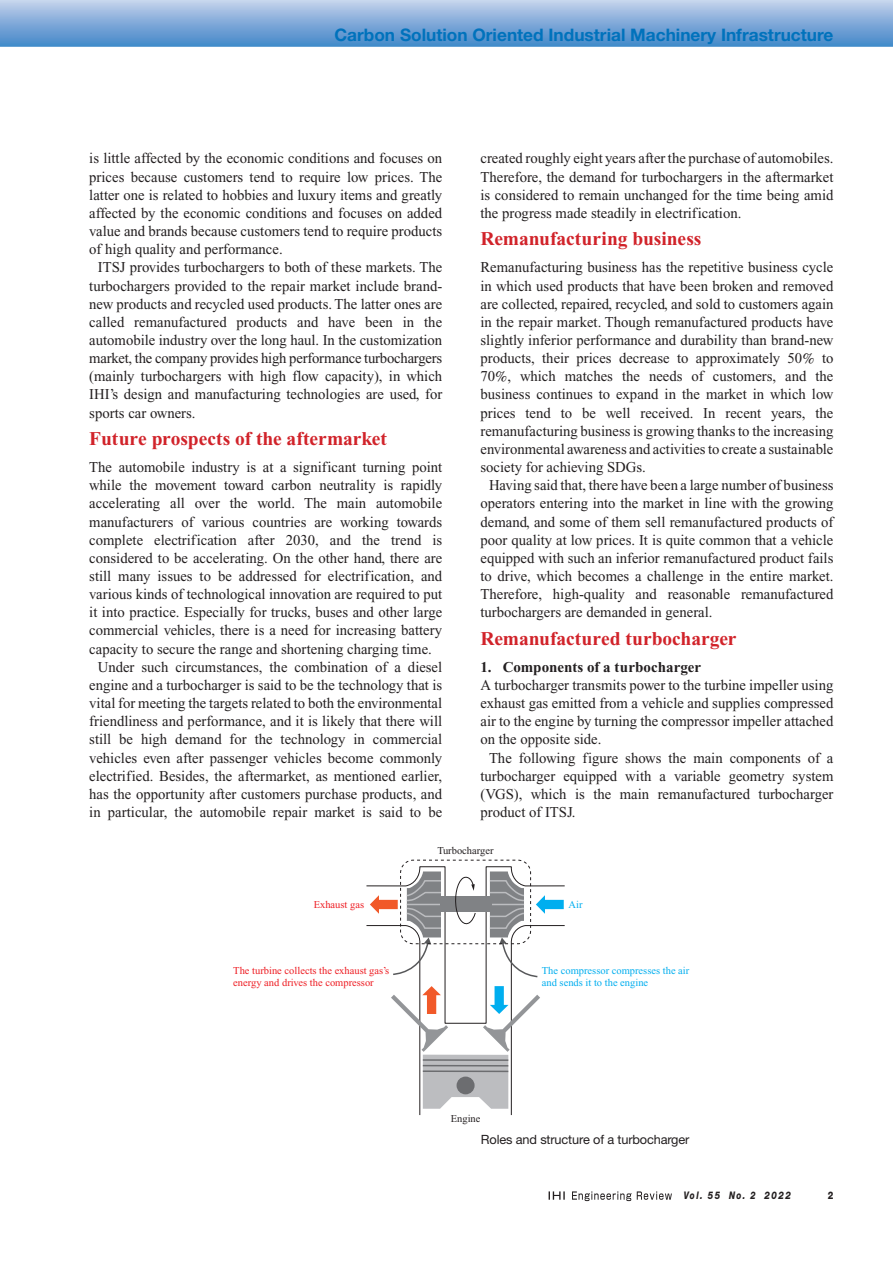
<style>
.page{position:relative;width:893px;height:1263px;background:#fff}
.page>*{position:absolute;margin:0;border:0;box-sizing:border-box;transform-origin:0 0}
.t1{font:700 19.5px "Times New Roman";letter-spacing:-.005em;color:#d1232a}
.t2{font:700 17.25px "Helvetica Neue LT Std";color:#0072bc}
.t3{font:15px/18.1px "Times New Roman";color:#231f20;text-align:justify}
.t4{font:700 15px "Times New Roman";color:#231f20}
.t5{font:12.75px "Helvetica Neue LT Std";letter-spacing:-.01em;color:#231f20}
.t6{font:10.5px/12px "Times New Roman";color:#ee1d23}
.t7{font:10.5px/12px "Times New Roman";color:#00aeef}
.t8{font:10.5px "Times New Roman";color:#231f20}
.t9{font:italic 800 10.5px "Helvetica Neue LT Std";letter-spacing:.17em;color:#231f20;scale:.78 1}
.t10{font:800 10.5px "Helvetica Neue LT Std";color:#231f20;scale:.85 1}
</style>
<div class="page">
<svg style="left:549px;top:1191px;width:123px;height:10px"></svg>
<svg style="left:0;top:0;width:893px;height:47px;background:#82acd9"></svg>
<svg style="left:366px;top:866px;width:199px;height:250px"></svg>
<div style="left:400px;top:860px;width:131px;height:84px;border:1px dashed #231f20;border-radius:13px"></div>
<p class="t2" style="left:334px;top:24px;width:500px">Carbon Solution Oriented Industrial Machinery Infrastructure</p>
<p class="t3" style="left:89px;top:149px;width:354px">is little affected by the economic conditions and focuses on</p>
<p class="t3" style="left:89px;top:168px;width:354px">prices because customers tend to require low prices. The</p>
<p class="t3" style="left:89px;top:186px;width:354px">latter one is related to hobbies and luxury items and greatly</p>
<p class="t3" style="left:89px;top:204px;width:354px">affected by the economic conditions and focuses on added</p>
<p class="t3" style="left:89px;top:222px;width:354px">value and brands because customers tend to require products</p>
<p class="t3" style="left:89px;top:240px;width:195px">of high quality and performance.</p>
<p class="t3" style="left:98px;top:258px;width:346px">ITSJ provides turbochargers to both of these markets. The</p>
<p class="t3" style="left:89px;top:276px;width:354px">turbochargers provided to the repair market include brand-</p>
<p class="t3" style="left:89px;top:295px;width:354px">new products and recycled used products. The latter ones are</p>
<p class="t3" style="left:89px;top:313px;width:354px">called remanufactured products and have been in the</p>
<p class="t3" style="left:89px;top:331px;width:354px">automobile industry over the long haul. In the customization</p>
<p class="t3" style="left:89px;top:349px;width:354px">market, the company provides high performance turbochargers</p>
<p class="t3" style="left:89px;top:367px;width:354px">(mainly turbochargers with high flow capacity), in which</p>
<p class="t3" style="left:89px;top:385px;width:354px">IHI’s design and manufacturing technologies are used, for</p>
<p class="t3" style="left:89px;top:403px;width:108px">sports car owners.</p>
<h1 class="t1" style="left:89px;top:428px;width:299px">Future prospects of the aftermarket</h1>
<p class="t3" style="left:89px;top:458px;width:354px">The automobile industry is at a significant turning point</p>
<p class="t3" style="left:89px;top:476px;width:354px">while the movement toward carbon neutrality is rapidly</p>
<p class="t3" style="left:89px;top:494px;width:354px">accelerating all over the world. The main automobile</p>
<p class="t3" style="left:89px;top:512px;width:354px">manufacturers of various countries are working towards</p>
<p class="t3" style="left:89px;top:531px;width:354px">complete electrification after 2030, and the trend is</p>
<p class="t3" style="left:89px;top:549px;width:354px">considered to be accelerating. On the other hand, there are</p>
<p class="t3" style="left:89px;top:567px;width:354px">still many issues to be addressed for electrification, and</p>
<p class="t3" style="left:89px;top:585px;width:354px">various kinds of technological innovation are required to put</p>
<p class="t3" style="left:89px;top:603px;width:354px">it into practice. Especially for trucks, buses and other large</p>
<p class="t3" style="left:89px;top:621px;width:354px">commercial vehicles, there is a need for increasing battery</p>
<p class="t3" style="left:89px;top:639px;width:344px">capacity to secure the range and shortening charging time.</p>
<p class="t3" style="left:98px;top:658px;width:346px">Under such circumstances, the combination of a diesel</p>
<p class="t3" style="left:89px;top:676px;width:354px">engine and a turbocharger is said to be the technology that is</p>
<p class="t3" style="left:89px;top:694px;width:354px">vital for meeting the targets related to both the environmental</p>
<p class="t3" style="left:89px;top:712px;width:354px">friendliness and performance, and it is likely that there will</p>
<p class="t3" style="left:89px;top:730px;width:354px">still be high demand for the technology in commercial</p>
<p class="t3" style="left:89px;top:748px;width:354px">vehicles even after passenger vehicles become commonly</p>
<p class="t3" style="left:89px;top:767px;width:354px">electrified. Besides, the aftermarket, as mentioned earlier,</p>
<p class="t3" style="left:89px;top:785px;width:354px">has the opportunity after customers purchase products, and</p>
<p class="t3" style="left:89px;top:803px;width:354px">in particular, the automobile repair market is said to be</p>
<p class="t3" style="left:480px;top:149px;width:354px">created roughly eight years after the purchase of automobiles.<br>Therefore, the demand for turbochargers in the aftermarket is considered to remain unchanged for the time being amid the progress made steadily in electrification.</p>
<h1 class="t1" style="left:480px;top:228px;width:223px">Remanufacturing business</h1>
<p class="t3" style="left:480px;top:258px;width:354px">Remanufacturing business has the repetitive business cycle in which used products that have been broken and removed are collected, repaired, recycled, and sold to customers again in the repair market. Though remanufactured products have slightly inferior performance and durability than brand-new products, their prices decrease to approximately 50</p>
<p class="t3" style="left:822px;top:349px;width:13px">to</p>
<p class="t3" style="left:480px;top:367px;width:354px">70 , which matches the needs of customers, and the</p>
<p class="t3" style="left:480px;top:385px;width:354px">business continues to expand in the market in which low</p>
<p class="t3" style="left:480px;top:404px;width:354px">prices tend to be well received. In recent years, the</p>
<p class="t3" style="left:480px;top:422px;width:354px">remanufacturing business is growing thanks to the increasing</p>
<p class="t3" style="left:480px;top:440px;width:354px">environmental awareness and activities to create a sustainable</p>
<p class="t3" style="left:480px;top:458px;width:167px">society for achieving SDGs.</p>
<p class="t3" style="left:489px;top:476px;width:346px">Having said that, there have been a large number of business</p>
<p class="t3" style="left:480px;top:494px;width:354px">operators entering into the market in line with the growing</p>
<p class="t3" style="left:480px;top:512px;width:354px">demand, and some of them sell remanufactured products of</p>
<p class="t3" style="left:480px;top:531px;width:354px">poor quality at low prices. It is quite common that a vehicle</p>
<p class="t3" style="left:480px;top:549px;width:354px">equipped with such an inferior remanufactured product fails</p>
<p class="t3" style="left:480px;top:567px;width:354px">to drive, which becomes a challenge in the entire market.</p>
<p class="t3" style="left:480px;top:585px;width:354px">Therefore, high-quality and reasonable remanufactured</p>
<p class="t3" style="left:480px;top:603px;width:233px">turbochargers are demanded in general.</p>
<h1 class="t1" style="left:480px;top:627px;width:258px">Remanufactured turbocharger</h1>
<p class="t4" style="left:480px;top:658px;width:222px">1. Components of a turbocharger</p>
<p class="t3" style="left:480px;top:676px;width:354px">A turbocharger transmits power to the turbine impeller using</p>
<p class="t3" style="left:480px;top:694px;width:354px">exhaust gas emitted from a vehicle and supplies compressed</p>
<p class="t3" style="left:480px;top:712px;width:354px">air to the engine by turning the compressor impeller attached</p>
<p class="t3" style="left:480px;top:730px;width:122px">on the opposite side.</p>
<p class="t3" style="left:489px;top:748px;width:346px">The following figure shows the main components of a</p>
<p class="t3" style="left:480px;top:767px;width:354px">turbocharger equipped with a variable geometry system</p>
<p class="t3" style="left:480px;top:785px;width:354px">(VGS), which is the main remanufactured turbocharger</p>
<p class="t3" style="left:480px;top:803px;width:97px">product of ITSJ.</p>
<p class="t8" style="left:437px;top:844px;width:58px">Turbocharger</p>
<p class="t6" style="left:314px;top:898px;width:52px">Exhaust gas</p>
<p class="t7" style="left:569px;top:898px;width:15px">Air</p>
<p class="t6" style="left:233px;top:965px;width:158px">The turbine collects the exhaust gas’s energy and drives the compressor</p>
<p class="t8" style="left:451px;top:1113px;width:31px">Engine</p>
<p class="t7" style="left:542px;top:965px;width:149px">The compressor compresses the air and sends it to the engine</p>
<p class="t5" style="left:481px;top:1131px;width:210px">Roles and structure of a turbocharger</p>
<p class="t9" style="left:684px;top:1189px;width:139px">Vol. 55 No. 2 2022</p>
<p class="t10" style="left:828px;top:1189px;width:8px">2</p>
</div>
